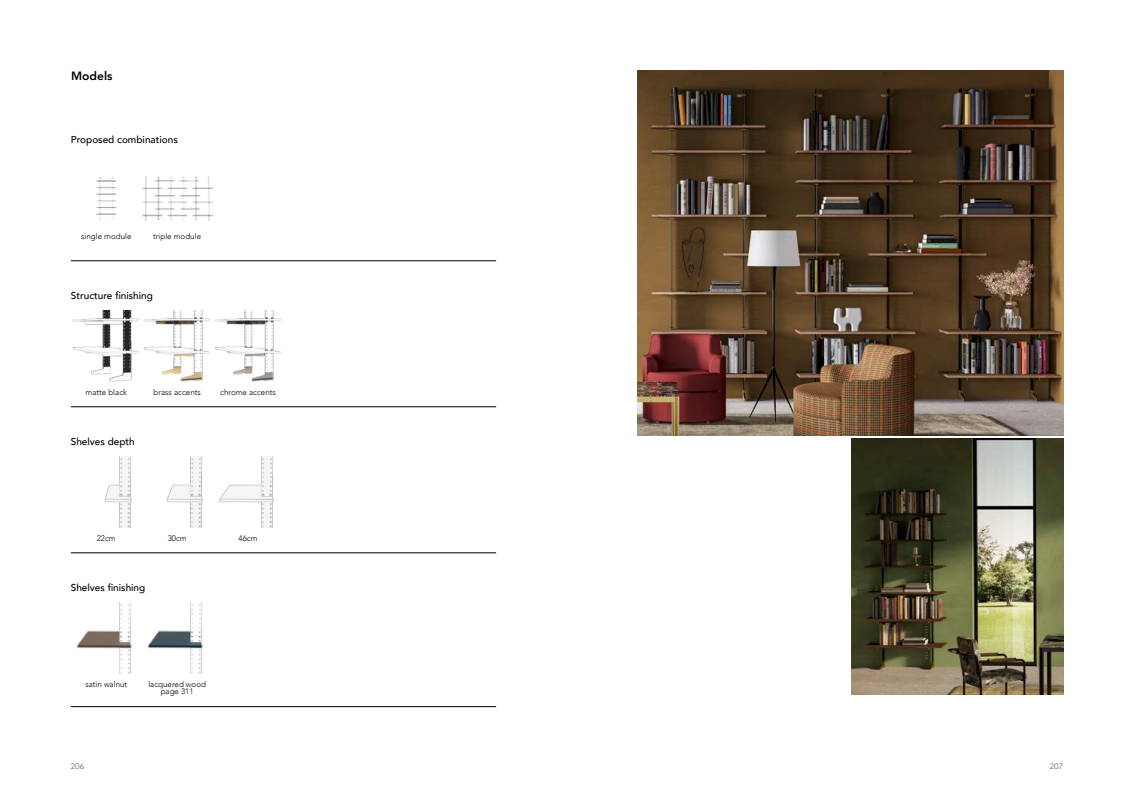
<style>
.page{position:relative;width:1134px;height:794px;background:#fff}
.page>*{position:absolute;margin:0;border:0;box-sizing:border-box;transform-origin:0 0}
.t1{font:800 12px "Avenir";color:#000}
.t2{font:500 10px "Avenir";color:#000}
.t3{font:300 8px/7px "Avenir";color:#000;text-align:center}
.t4{font:8px "Avenir";color:#666766}
</style>
<div class="page">
<img style="left:638px;top:71px;width:425px;height:364px">
<img style="left:96px;top:176px;width:117px;height:45px">
<hr style="left:71px;top:261px;width:425px;height:1px;background:#000">
<hr style="left:71px;top:406px;width:425px;height:1px;background:#000">
<img style="left:104px;top:457px;width:170px;height:70px">
<hr style="left:71px;top:552px;width:425px;height:1px;background:#000">
<img style="left:72px;top:310px;width:209px;height:71px">
<img style="left:77px;top:603px;width:126px;height:70px">
<hr style="left:71px;top:706px;width:425px;height:1px;background:#000">
<img style="left:852px;top:438px;width:211px;height:256px">
<h1 class="t1" style="left:71px;top:68px;width:43px">Models</h1>
<p class="t2" style="left:71px;top:133px;width:108px">Proposed combinations</p>
<p class="t3" style="left:81px;top:233px;width:52px">single module</p>
<p class="t3" style="left:153px;top:233px;width:49px">triple module</p>
<p class="t2" style="left:71px;top:289px;width:84px">Structure finishing</p>
<p class="t3" style="left:86px;top:389px;width:43px">matte black</p>
<p class="t3" style="left:153px;top:389px;width:49px">brass accents</p>
<p class="t3" style="left:220px;top:389px;width:57px">chrome accents</p>
<p class="t2" style="left:71px;top:435px;width:65px">Shelves depth</p>
<p class="t3" style="left:97px;top:535px;width:20px">22cm</p>
<p class="t3" style="left:168px;top:535px;width:20px">30cm</p>
<p class="t2" style="left:71px;top:581px;width:76px">Shelves finishing</p>
<p class="t3" style="left:239px;top:535px;width:20px">46cm</p>
<p class="t3" style="left:85px;top:681px;width:43px">satin walnut</p>
<p class="t3" style="left:148px;top:681px;width:59px">lacquered wood page 311</p>
<p class="t4" style="left:71px;top:761px;width:15px">206</p>
<p class="t4" style="left:1050px;top:761px;width:15px">207</p>
</div>
